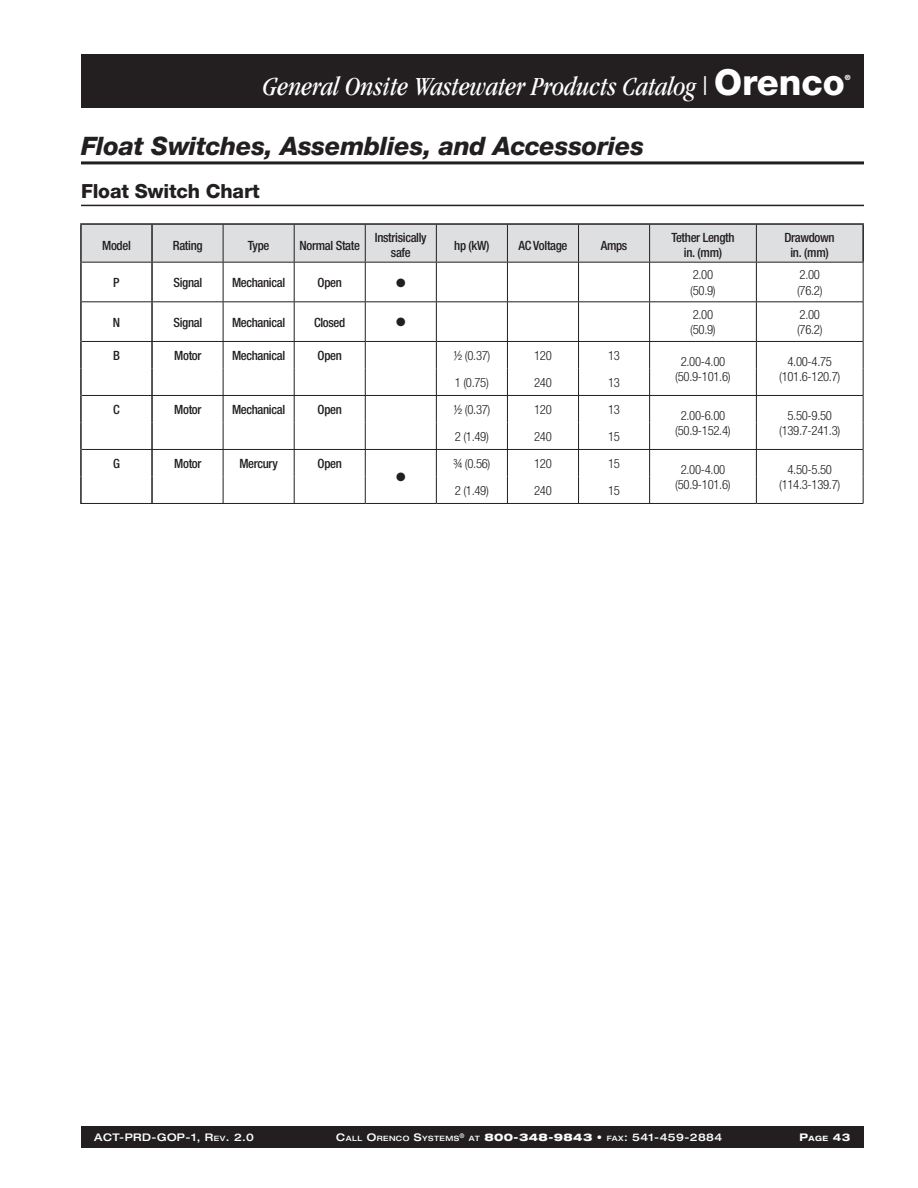
<style>
.page{position:relative;width:918px;height:1188px;background:#fff}
.page>*{position:absolute;margin:0;border:0;box-sizing:border-box;transform-origin:0 0}
.t1{font:italic condensed 27px "Garamond";color:#fff}
.t2{font:italic 800 25.5px "Helvetica Neue";letter-spacing:-.01em;color:#231f20}
.t3{font:800 19.5px "Helvetica Neue";letter-spacing:-.01em;color:#231f20}
.t4{font:300 condensed 12.75px/15.3px "Helvetica Neue";letter-spacing:-.025em;color:#231f20;text-align:center}
.t5{font:500 condensed 12.75px/15.3px "Helvetica Neue";letter-spacing:-.025em;color:#231f20;text-align:center}
.t6{font:12px "Zapf Dingbats ITC";color:#231f20}
.t7{font:500 expanded 10.5px "Helvetica Neue";letter-spacing:.04em;color:#fff}
.t8{font:700 expanded 10.5px "Helvetica Neue";color:#fff}
.t9{font:500 expanded 7.35px "Helvetica Neue";letter-spacing:.055em;color:#fff}
.t10{font:800 7.2px "Helvetica Neue";color:#fff}
.t11{font:500 expanded 6.3px "Helvetica Neue";color:#fff}
.s1{font-family:"Helvetica Neue";font-weight:800;font-style:normal;font-stretch:normal;font-size:36px}
.s2{font-size:7.35px}
.s3{font-size:10.5px}
.s4{font-weight:800}
</style>
<div class="page">
<div style="left:81px;top:54px;width:783px;height:54px;background:#231f20"></div>
<div style="left:81px;top:1126px;width:783px;height:22px;background:#231f20"></div>
<hr style="left:81px;top:161px;width:783px;height:3px;background:#231f20">
<hr style="left:81px;top:205px;width:783px;height:1px;background:#231f20">
<div style="left:82px;top:225px;width:780px;height:37px;background:#dedfe1"></div>
<hr style="left:80px;top:341px;width:2px;height:27px;background:#231f20">
<hr style="left:80px;top:368px;width:2px;height:27px;background:#231f20">
<hr style="left:80px;top:395px;width:2px;height:27px;background:#231f20">
<hr style="left:80px;top:422px;width:2px;height:27px;background:#231f20">
<hr style="left:80px;top:449px;width:2px;height:27px;background:#231f20">
<hr style="left:80px;top:476px;width:2px;height:27px;background:#231f20">
<hr style="left:223px;top:263px;width:1px;height:38px;background:#231f20">
<hr style="left:294px;top:263px;width:1px;height:38px;background:#231f20">
<hr style="left:365px;top:263px;width:1px;height:38px;background:#231f20">
<hr style="left:436px;top:263px;width:1px;height:38px;background:#231f20">
<hr style="left:507px;top:263px;width:1px;height:38px;background:#231f20">
<hr style="left:578px;top:263px;width:1px;height:38px;background:#231f20">
<hr style="left:649px;top:263px;width:1px;height:38px;background:#231f20">
<hr style="left:756px;top:263px;width:1px;height:38px;background:#231f20">
<hr style="left:863px;top:263px;width:1px;height:39px;background:#231f20">
<hr style="left:223px;top:302px;width:1px;height:39px;background:#231f20">
<hr style="left:294px;top:302px;width:1px;height:39px;background:#231f20">
<hr style="left:365px;top:302px;width:1px;height:39px;background:#231f20">
<hr style="left:436px;top:302px;width:1px;height:39px;background:#231f20">
<hr style="left:507px;top:302px;width:1px;height:39px;background:#231f20">
<hr style="left:578px;top:302px;width:1px;height:39px;background:#231f20">
<hr style="left:649px;top:302px;width:1px;height:39px;background:#231f20">
<hr style="left:756px;top:302px;width:1px;height:39px;background:#231f20">
<hr style="left:863px;top:302px;width:1px;height:39px;background:#231f20">
<svg style="left:223px;top:342px;width:1px;height:161px"></svg>
<svg style="left:294px;top:342px;width:1px;height:161px"></svg>
<svg style="left:365px;top:342px;width:1px;height:161px"></svg>
<svg style="left:436px;top:342px;width:1px;height:161px"></svg>
<svg style="left:507px;top:342px;width:1px;height:161px"></svg>
<svg style="left:578px;top:342px;width:1px;height:161px"></svg>
<svg style="left:649px;top:342px;width:1px;height:161px"></svg>
<svg style="left:756px;top:342px;width:1px;height:161px"></svg>
<svg style="left:863px;top:341px;width:1px;height:162px"></svg>
<hr style="left:223px;top:225px;width:1px;height:37px;background:#231f20">
<hr style="left:294px;top:225px;width:1px;height:37px;background:#231f20">
<hr style="left:365px;top:225px;width:1px;height:37px;background:#231f20">
<hr style="left:436px;top:225px;width:1px;height:37px;background:#231f20">
<hr style="left:507px;top:225px;width:1px;height:37px;background:#231f20">
<hr style="left:578px;top:225px;width:1px;height:37px;background:#231f20">
<hr style="left:80px;top:223px;width:72px;height:2px;background:#231f20">
<hr style="left:80px;top:225px;width:2px;height:37px;background:#231f20">
<hr style="left:152px;top:223px;width:712px;height:2px;background:#231f20">
<hr style="left:862px;top:225px;width:2px;height:37px;background:#231f20">
<hr style="left:649px;top:225px;width:1px;height:37px;background:#231f20">
<hr style="left:756px;top:225px;width:1px;height:37px;background:#231f20">
<hr style="left:151px;top:225px;width:2px;height:37px;background:#231f20">
<hr style="left:151px;top:263px;width:2px;height:38px;background:#231f20">
<hr style="left:151px;top:302px;width:2px;height:39px;background:#231f20">
<hr style="left:151px;top:342px;width:2px;height:26px;background:#231f20">
<hr style="left:151px;top:368px;width:2px;height:27px;background:#231f20">
<hr style="left:151px;top:396px;width:2px;height:26px;background:#231f20">
<hr style="left:151px;top:422px;width:2px;height:27px;background:#231f20">
<hr style="left:151px;top:450px;width:2px;height:26px;background:#231f20">
<hr style="left:151px;top:476px;width:2px;height:27px;background:#231f20">
<hr style="left:82px;top:262px;width:782px;height:1px;background:#231f20">
<hr style="left:82px;top:301px;width:781px;height:1px;background:#231f20">
<hr style="left:80px;top:262px;width:2px;height:40px;background:#231f20">
<hr style="left:80px;top:302px;width:2px;height:39px;background:#231f20">
<hr style="left:82px;top:449px;width:781px;height:1px;background:#231f20">
<hr style="left:82px;top:341px;width:283px;height:1px;background:#231f20">
<hr style="left:80px;top:503px;width:285px;height:1px;background:#231f20">
<hr style="left:365px;top:341px;width:71px;height:1px;background:#231f20">
<hr style="left:365px;top:503px;width:71px;height:1px;background:#231f20">
<hr style="left:436px;top:341px;width:320px;height:1px;background:#231f20">
<hr style="left:436px;top:503px;width:320px;height:1px;background:#231f20">
<hr style="left:756px;top:341px;width:107px;height:1px;background:#231f20">
<hr style="left:756px;top:503px;width:107px;height:1px;background:#231f20">
<hr style="left:82px;top:395px;width:781px;height:1px;background:#231f20">
<h1 class="t1" style="left:263px;top:75px;width:584px">General Onsite Wastewater Products Catalog | <span class="s1">Orenco</span></h1>
<p class="t10" style="left:845px;top:75px;width:7px">®</p>
<h2 class="t2" style="left:81px;top:137px;width:565px">Float Switches, Assemblies, and Accessories</h2>
<h3 class="t3" style="left:81px;top:184px;width:180px">Float Switch Chart</h3>
<p class="t5" style="left:102px;top:239px;width:30px">Model</p>
<p class="t5" style="left:173px;top:239px;width:31px">Rating</p>
<p class="t5" style="left:248px;top:239px;width:23px">Type</p>
<p class="t5" style="left:299px;top:239px;width:62px">Normal State</p>
<p class="t5" style="left:375px;top:231px;width:53px">Instrisically safe</p>
<p class="t5" style="left:454px;top:239px;width:37px">hp (kW)</p>
<p class="t5" style="left:518px;top:239px;width:51px">AC Voltage</p>
<p class="t5" style="left:601px;top:239px;width:28px">Amps</p>
<p class="t5" style="left:671px;top:231px;width:65px">Tether Length in. (mm)</p>
<p class="t5" style="left:784px;top:231px;width:52px">Drawdown in. (mm)</p>
<p class="t5" style="left:113px;top:276px;width:8px">P</p>
<p class="t5" style="left:173px;top:276px;width:30px">Signal</p>
<p class="t5" style="left:232px;top:276px;width:55px">Mechanical</p>
<p class="t5" style="left:318px;top:276px;width:26px">Open</p>
<p class="t6" style="left:396px;top:277px;width:11px">●</p>
<p class="t4" style="left:690px;top:269px;width:27px;text-align:left">2.00 (50.9)</p>
<p class="t4" style="left:797px;top:269px;width:27px;text-align:left">2.00 (76.2)</p>
<p class="t5" style="left:113px;top:316px;width:9px">N</p>
<p class="t5" style="left:173px;top:316px;width:30px">Signal</p>
<p class="t5" style="left:232px;top:316px;width:55px">Mechanical</p>
<p class="t5" style="left:314px;top:316px;width:33px">Closed</p>
<p class="t6" style="left:396px;top:316px;width:11px">●</p>
<p class="t4" style="left:690px;top:308px;width:27px;text-align:left">2.00 (50.9)</p>
<p class="t4" style="left:797px;top:308px;width:27px;text-align:left">2.00 (76.2)</p>
<p class="t5" style="left:113px;top:349px;width:8px">B</p>
<p class="t5" style="left:174px;top:349px;width:29px">Motor</p>
<p class="t5" style="left:232px;top:349px;width:55px">Mechanical</p>
<p class="t5" style="left:318px;top:349px;width:26px">Open</p>
<p class="t4" style="left:453px;top:349px;width:39px">½ (0.37)</p>
<p class="t4" style="left:534px;top:349px;width:19px">120</p>
<p class="t4" style="left:608px;top:349px;width:13px">13</p>
<p class="t4" style="left:675px;top:355px;width:57px">2.00-4.00 (50.9-101.6)</p>
<p class="t4" style="left:779px;top:355px;width:63px">4.00-4.75 (101.6-120.7)</p>
<p class="t4" style="left:455px;top:376px;width:36px">1 (0.75)</p>
<p class="t4" style="left:534px;top:376px;width:19px">240</p>
<p class="t4" style="left:608px;top:376px;width:13px">13</p>
<p class="t5" style="left:113px;top:403px;width:8px">C</p>
<p class="t5" style="left:174px;top:403px;width:29px">Motor</p>
<p class="t5" style="left:232px;top:403px;width:55px">Mechanical</p>
<p class="t5" style="left:318px;top:403px;width:26px">Open</p>
<p class="t4" style="left:453px;top:403px;width:39px">½ (0.37)</p>
<p class="t4" style="left:534px;top:403px;width:19px">120</p>
<p class="t4" style="left:608px;top:403px;width:13px">13</p>
<p class="t5" style="left:113px;top:457px;width:8px">G</p>
<p class="t5" style="left:174px;top:457px;width:29px">Motor</p>
<p class="t5" style="left:239px;top:457px;width:40px">Mercury</p>
<p class="t5" style="left:318px;top:457px;width:26px">Open</p>
<p class="t6" style="left:396px;top:471px;width:11px">●</p>
<p class="t4" style="left:455px;top:430px;width:36px">2 (1.49)</p>
<p class="t4" style="left:534px;top:430px;width:19px">240</p>
<p class="t4" style="left:608px;top:430px;width:13px">15</p>
<p class="t4" style="left:453px;top:457px;width:39px">¾ (0.56)</p>
<p class="t4" style="left:534px;top:457px;width:19px">120</p>
<p class="t4" style="left:608px;top:457px;width:13px">15</p>
<p class="t4" style="left:455px;top:484px;width:36px">2 (1.49)</p>
<p class="t4" style="left:534px;top:484px;width:19px">240</p>
<p class="t4" style="left:608px;top:484px;width:13px">15</p>
<p class="t4" style="left:675px;top:409px;width:57px">2.00-6.00 (50.9-152.4)</p>
<p class="t4" style="left:779px;top:409px;width:63px">5.50-9.50 (139.7-241.3)</p>
<p class="t4" style="left:675px;top:463px;width:57px">2.00-4.00 (50.9-101.6)</p>
<p class="t4" style="left:779px;top:463px;width:63px">4.50-5.50 (114.3-139.7)</p>
<p class="t7" style="left:94px;top:1133px;width:161px">ACT-PRD-GOP-1, R<span class="s2">EV</span>. 2.0</p>
<p class="t9" style="left:336px;top:1136px;width:124px"><span class="s3">C</span>ALL <span class="s3">O</span>RENCO <span class="s3">S</span>YSTEMS</p>
<p class="t11" style="left:460px;top:1133px;width:7px">®</p>
<p class="t7" style="left:469px;top:1134px;width:255px"><span class="s2">AT</span> <span class="s4">800-348-9843</span> • <span class="s2">FAX</span>: 541-459-2884</p>
<p class="t8" style="left:799px;top:1134px;width:53px">P<span class="s2">AGE</span> 43</p>
</div>
